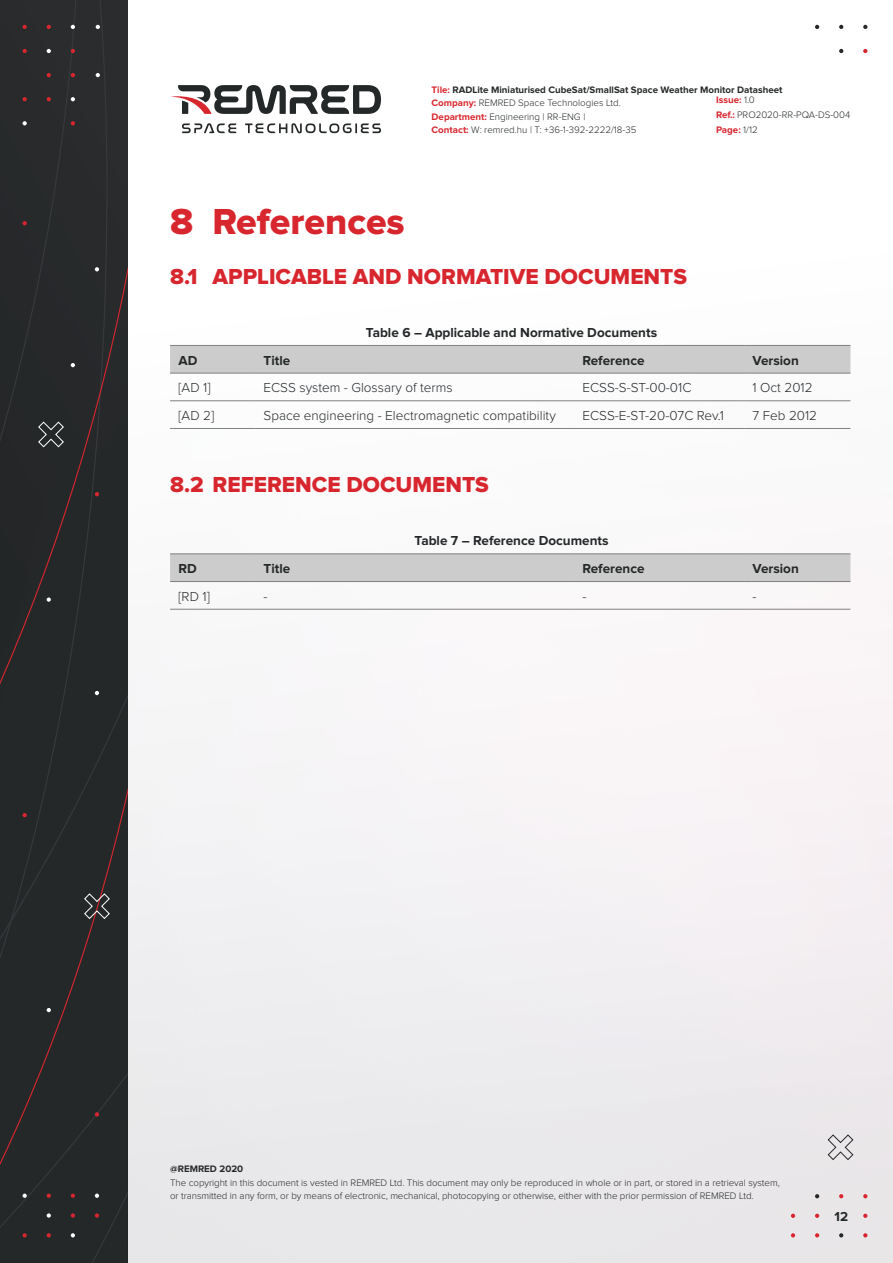
<style>
.page{position:relative;width:893px;height:1263px;background:#fff}
.page>*{position:absolute;margin:0;border:0;box-sizing:border-box;transform-origin:0 0}
.t1{font:37.5px "Proxima Nova Extrabld";color:#d8262e}
.t2{font:22.5px "Proxima Nova Extrabld";color:#d8262e}
.t3{font:300 13.5px "Proxima Nova";color:#252829}
.t4{font:700 13.5px "Proxima Nova";color:#252829}
.t5{font:300 9.75px/13.5px "Proxima Nova";letter-spacing:-.005em;color:#252829}
.t6{font:700 9.75px "Proxima Nova";color:#252829}
.s1{font-weight:700;color:#d8262e}
.s2{font-weight:700}
</style>
<div class="page">
<div style="left:0;top:0;width:128px;height:1263px;background:#252829"></div>
<svg style="left:95px;top:492px;width:4px;height:4px"></svg>
<svg style="left:95px;top:691px;width:4px;height:4px"></svg>
<svg style="left:23px;top:221px;width:4px;height:4px"></svg>
<svg style="left:95px;top:1112px;width:4px;height:4px"></svg>
<svg style="left:23px;top:813px;width:4px;height:4px"></svg>
<svg style="left:47px;top:597px;width:4px;height:5px"></svg>
<svg style="left:95px;top:267px;width:4px;height:4px"></svg>
<svg style="left:47px;top:1008px;width:4px;height:4px"></svg>
<svg style="left:71px;top:363px;width:4px;height:4px"></svg>
<svg style="left:839px;top:25px;width:4px;height:4px"></svg>
<svg style="left:815px;top:25px;width:4px;height:4px"></svg>
<svg style="left:839px;top:49px;width:4px;height:4px"></svg>
<svg style="left:863px;top:25px;width:4px;height:4px"></svg>
<svg style="left:863px;top:49px;width:4px;height:4px"></svg>
<svg style="left:23px;top:25px;width:4px;height:4px"></svg>
<svg style="left:23px;top:49px;width:4px;height:4px"></svg>
<svg style="left:23px;top:97px;width:4px;height:4px"></svg>
<svg style="left:23px;top:121px;width:4px;height:4px"></svg>
<svg style="left:47px;top:25px;width:4px;height:4px"></svg>
<svg style="left:47px;top:49px;width:4px;height:4px"></svg>
<svg style="left:47px;top:73px;width:4px;height:4px"></svg>
<svg style="left:47px;top:97px;width:4px;height:4px"></svg>
<svg style="left:71px;top:25px;width:4px;height:4px"></svg>
<svg style="left:71px;top:49px;width:4px;height:4px"></svg>
<svg style="left:71px;top:73px;width:4px;height:4px"></svg>
<svg style="left:71px;top:97px;width:4px;height:4px"></svg>
<svg style="left:71px;top:121px;width:4px;height:4px"></svg>
<svg style="left:96px;top:25px;width:4px;height:4px"></svg>
<svg style="left:96px;top:73px;width:4px;height:4px"></svg>
<svg style="left:23px;top:1233px;width:4px;height:4px"></svg>
<svg style="left:47px;top:1233px;width:4px;height:4px"></svg>
<svg style="left:71px;top:1233px;width:4px;height:4px"></svg>
<svg style="left:47px;top:1213px;width:4px;height:5px"></svg>
<svg style="left:71px;top:1213px;width:4px;height:5px"></svg>
<svg style="left:95px;top:1213px;width:4px;height:5px"></svg>
<svg style="left:23px;top:1193px;width:4px;height:5px"></svg>
<svg style="left:47px;top:1193px;width:4px;height:5px"></svg>
<svg style="left:71px;top:1193px;width:4px;height:5px"></svg>
<svg style="left:95px;top:1193px;width:4px;height:5px"></svg>
<svg style="left:863px;top:1233px;width:4px;height:4px"></svg>
<svg style="left:839px;top:1233px;width:4px;height:4px"></svg>
<svg style="left:815px;top:1233px;width:4px;height:4px"></svg>
<svg style="left:791px;top:1233px;width:4px;height:4px"></svg>
<svg style="left:863px;top:1214px;width:4px;height:4px"></svg>
<svg style="left:815px;top:1214px;width:4px;height:4px"></svg>
<svg style="left:791px;top:1214px;width:4px;height:4px"></svg>
<svg style="left:863px;top:1194px;width:4px;height:4px"></svg>
<svg style="left:839px;top:1194px;width:4px;height:4px"></svg>
<svg style="left:815px;top:1194px;width:4px;height:4px"></svg>
<svg style="left:84px;top:893px;width:26px;height:26px"></svg>
<svg style="left:38px;top:421px;width:26px;height:27px"></svg>
<svg style="left:827px;top:1134px;width:27px;height:26px"></svg>
<svg style="left:170px;top:85px;width:211px;height:29px"></svg>
<svg style="left:182px;top:123px;width:54px;height:10px"></svg>
<svg style="left:245px;top:123px;width:136px;height:10px"></svg>
<div style="left:170px;top:346px;width:680px;height:27px;background:#ccc"></div>
<hr style="left:170px;top:400px;width:85px;height:1px;background:#818080">
<hr style="left:255px;top:400px;width:319px;height:1px;background:#818080">
<hr style="left:574px;top:400px;width:170px;height:1px;background:#818080">
<hr style="left:744px;top:400px;width:106px;height:1px;background:#818080">
<hr style="left:170px;top:428px;width:85px;height:1px;background:#818080">
<hr style="left:255px;top:428px;width:319px;height:1px;background:#818080">
<hr style="left:574px;top:428px;width:170px;height:1px;background:#818080">
<hr style="left:744px;top:428px;width:106px;height:1px;background:#818080">
<hr style="left:170px;top:345px;width:85px;height:1px;background:#818080">
<hr style="left:255px;top:345px;width:319px;height:1px;background:#818080">
<hr style="left:574px;top:345px;width:170px;height:1px;background:#818080">
<hr style="left:744px;top:345px;width:106px;height:1px;background:#818080">
<hr style="left:170px;top:373px;width:85px;height:1px;background:#818080">
<hr style="left:255px;top:373px;width:319px;height:1px;background:#818080">
<hr style="left:574px;top:373px;width:170px;height:1px;background:#818080">
<hr style="left:744px;top:373px;width:106px;height:1px;background:#818080">
<div style="left:170px;top:555px;width:680px;height:26px;background:#ccc"></div>
<hr style="left:170px;top:554px;width:85px;height:1px;background:#818080">
<hr style="left:255px;top:554px;width:319px;height:1px;background:#818080">
<hr style="left:574px;top:554px;width:170px;height:1px;background:#818080">
<hr style="left:744px;top:554px;width:106px;height:1px;background:#818080">
<hr style="left:170px;top:581px;width:85px;height:1px;background:#818080">
<hr style="left:255px;top:581px;width:319px;height:1px;background:#818080">
<hr style="left:574px;top:581px;width:170px;height:1px;background:#818080">
<hr style="left:744px;top:581px;width:106px;height:1px;background:#818080">
<hr style="left:170px;top:609px;width:85px;height:1px;background:#818080">
<hr style="left:255px;top:609px;width:319px;height:1px;background:#818080">
<hr style="left:574px;top:609px;width:170px;height:1px;background:#818080">
<hr style="left:744px;top:609px;width:106px;height:1px;background:#818080">
<p class="t5" style="left:432px;top:83px;width:352px"><span class="s1">Tile:</span> <span class="s2">RADLite Miniaturised CubeSat/SmallSat Space Weather Monitor Datasheet </span><span class="s1">Company:</span> REMRED Space Technologies Ltd.<br><span class="s1">Department:</span> Engineering | RR-ENG |<br><span class="s1">Contact:</span> W: remred.hu | T: +36-1-392-2222/18-35</p>
<p class="t5" style="left:716px;top:93px;width:136px;line-height:15px"><span class="s1">Issue:</span> 1.0<br><span class="s1">Ref.:</span> PRO2020-RR-PQA-DS-004<br><span class="s1">Page:</span> 1/12</p>
<h1 class="t1" style="left:170px;top:204px;width:236px">8 References</h1>
<h2 class="t2" style="left:170px;top:266px;width:518px">8.1 APPLICABLE AND NORMATIVE DOCUMENTS</h2>
<h3 class="t4" style="left:366px;top:326px;width:293px">Table 6 – Applicable and Normative Documents</h3>
<h3 class="t4" style="left:179px;top:354px;width:20px">AD</h3>
<h3 class="t4" style="left:264px;top:354px;width:28px">Title</h3>
<h3 class="t4" style="left:583px;top:354px;width:63px">Reference</h3>
<h3 class="t4" style="left:753px;top:354px;width:48px">Version</h3>
<h3 class="t3" style="left:179px;top:382px;width:33px">[AD 1]</h3>
<h3 class="t3" style="left:264px;top:382px;width:190px">ECSS system - Glossary of terms</h3>
<h3 class="t3" style="left:583px;top:382px;width:110px">ECSS-S-ST-00-01C</h3>
<h3 class="t3" style="left:753px;top:382px;width:61px">1 Oct 2012</h3>
<h3 class="t3" style="left:179px;top:409px;width:37px">[AD 2]</h3>
<h3 class="t3" style="left:264px;top:409px;width:294px">Space engineering - Electromagnetic compatibility</h3>
<h3 class="t3" style="left:582px;top:409px;width:143px">ECSS-E-ST-20-07C Rev.1</h3>
<h3 class="t3" style="left:753px;top:409px;width:66px">7 Feb 2012</h3>
<h2 class="t2" style="left:170px;top:474px;width:320px">8.2 REFERENCE DOCUMENTS</h2>
<h3 class="t4" style="left:415px;top:535px;width:195px">Table 7 – Reference Documents</h3>
<h3 class="t4" style="left:179px;top:562px;width:20px">RD</h3>
<h3 class="t4" style="left:264px;top:562px;width:28px">Title</h3>
<h3 class="t4" style="left:583px;top:562px;width:63px">Reference</h3>
<h3 class="t4" style="left:753px;top:562px;width:48px">Version</h3>
<h3 class="t3" style="left:179px;top:590px;width:33px">[RD 1]</h3>
<h3 class="t3" style="left:264px;top:590px;width:6px">-</h3>
<h3 class="t3" style="left:582px;top:590px;width:6px">-</h3>
<h3 class="t3" style="left:753px;top:590px;width:6px">-</h3>
<p class="t6" style="left:170px;top:1164px;width:75px">@REMRED 2020</p>
<p class="t5" style="left:170px;top:1176px;width:611px">The copyright in this document is vested in REMRED Ltd. This document may only be reproduced in whole or in part, or stored in a retrieval system, or transmitted in any form, or by means of electronic, mechanical, photocopying or otherwise, either with the prior permission of REMRED Ltd.</p>
<h3 class="t4" style="left:834px;top:1210px;width:15px">12</h3>
</div>
